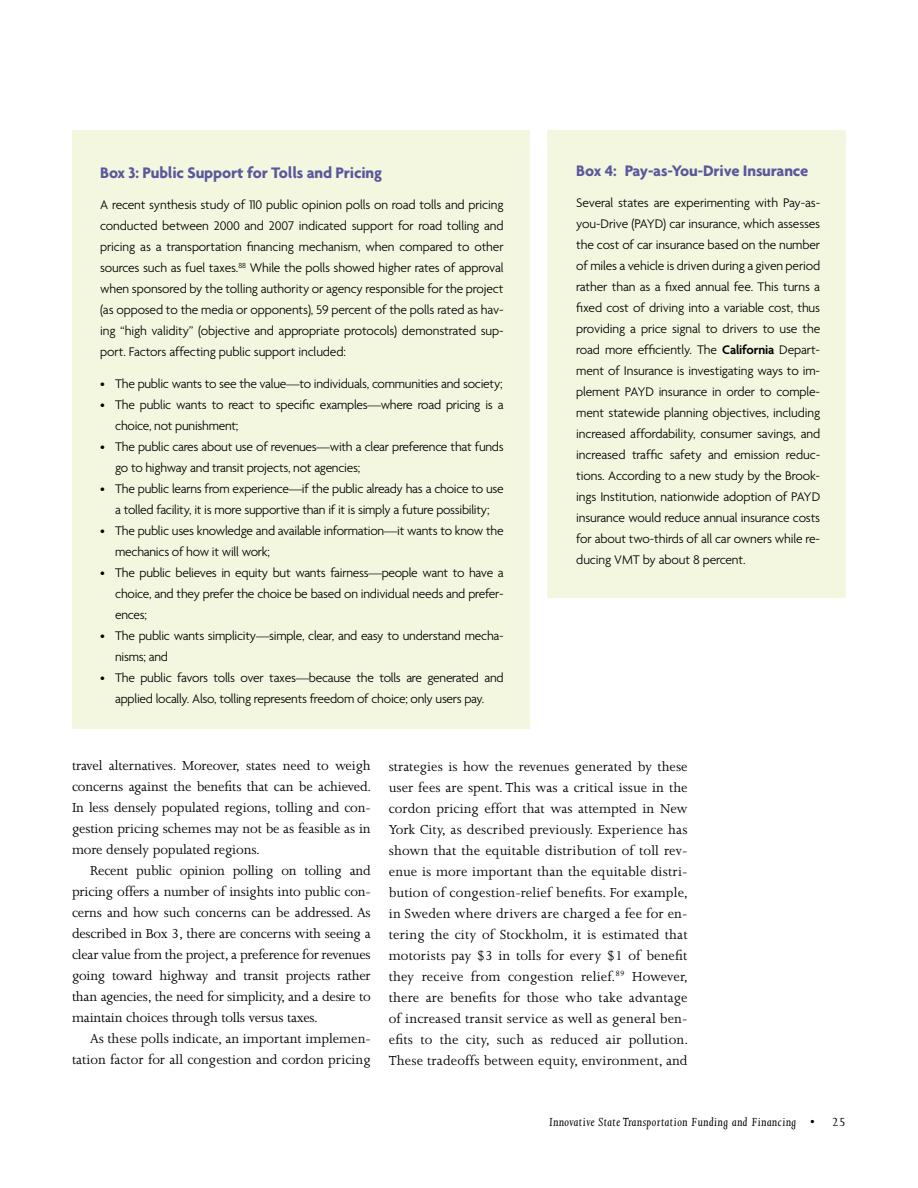
<style>
.page{position:relative;width:918px;height:1188px;background:#fff}
.page>*{position:absolute;margin:0;border:0;box-sizing:border-box;transform-origin:0 0}
.t1{font:700 16.5px "Agenda";letter-spacing:-.01em;color:#5b579c}
.t2{font:15px/21px "Joanna";color:#000;text-align:justify}
.t3{font:300 13.5px/21px "Agenda";letter-spacing:-.02em;color:#000}
.t4{font:italic 13.5px "Joanna";letter-spacing:.03em;color:#000}
.t5{font:13.5px "Joanna";color:#000}
.s1{font-weight:600}
.s2{font-style:normal}
</style>
<div class="page">
<div style="left:547px;top:130px;width:299px;height:468px;background:#f4f7df"></div>
<div style="left:72px;top:130px;width:457px;height:599px;background:#f4f7df"></div>
<p class="t1" style="left:100px;top:162px;width:283px">Box 3: Public Support for Tolls and Pricing</p>
<p class="t3" style="left:100px;top:194px;width:405px;text-align:justify">A recent synthesis study of 110 public opinion polls on road tolls and pricing conducted between 2000 and 2007 indicated support for road tolling and pricing as a transportation financing mechanism, when compared to other sources such as fuel taxes.<sup>88</sup> While the polls showed higher rates of approval when sponsored by the tolling authority or agency responsible for the project (as opposed to the media or opponents), 59 percent of the polls rated as hav&shy;ing “high validity” (objective and appropriate protocols) demonstrated sup&shy;port. Factors affecting public support included:</p>
<p class="t3" style="left:100px;top:372px;width:404px">• The public wants to see the value—to individuals, communities and society;</p>
<p class="t3" style="left:115px;top:394px;width:390px;text-indent:-15px">• The public wants to react to specific examples—where road pricing is a choice, not punishment;</p>
<p class="t3" style="left:115px;top:436px;width:390px;text-indent:-15px">• The public cares about use of revenues—with a clear preference that funds go to highway and transit projects, not agencies;</p>
<p class="t3" style="left:100px;top:478px;width:405px;text-align:center">• The public learns from experience—if the public already has a choice to use a tolled facility, it is more supportive than if it is simply a future possibility;</p>
<p class="t3" style="left:115px;top:520px;width:390px;text-indent:-15px">• The public uses knowledge and available information—it wants to know the mechanics of how it will work;</p>
<p class="t3" style="left:115px;top:562px;width:390px;text-align:justify;text-indent:-15px">• The public believes in equity but wants fairness—people want to have a choice, and they prefer the choice be based on individual needs and prefer&shy;ences;</p>
<p class="t3" style="left:115px;top:625px;width:390px;text-indent:-15px">• The public wants simplicity—simple, clear, and easy to understand mecha&shy;nisms; and</p>
<p class="t3" style="left:100px;top:667px;width:405px;text-align:center">• The public favors tolls over taxes—because the tolls are generated and applied locally. Also, tolling represents freedom of choice; only users pay.</p>
<p class="t1" style="left:576px;top:160px;width:233px">Box 4: Pay-as-You-Drive Insurance</p>
<p class="t3" style="left:576px;top:192px;width:245px;text-align:justify">Several states are experimenting with Pay-as&shy;you-Drive (PAYD) car insurance, which assesses the cost of car insurance based on the number of miles a vehicle is driven during a given period rather than as a fixed annual fee. This turns a fixed cost of driving into a variable cost, thus providing a price signal to drivers to use the road more efficiently. The <span class="s1">California</span> Depart&shy;ment of Insurance is investigating ways to im&shy;plement PAYD insurance in order to comple&shy;ment statewide planning objectives, including increased affordability, consumer savings, and increased traffic safety and emission reduc&shy;tions. According to a new study by the Brook&shy;ings Institution, nationwide adoption of PAYD insurance would reduce annual insurance costs for about two-thirds of all car owners while re&shy;ducing VMT by about 8 percent.</p>
<p class="t2" style="left:72px;top:756px;width:301px">travel alternatives. Moreover, states need to weigh concerns against the benefits that can be achieved.<br>In less densely populated regions, tolling and con&shy;gestion pricing schemes may not be as feasible as in more densely populated regions.</p>
<p class="t2" style="left:72px;top:861px;width:300px;text-indent:18px">Recent public opinion polling on tolling and pricing offers a number of insights into public con&shy;cerns and how such concerns can be addressed. As described in Box 3, there are concerns with seeing a clear value from the project, a preference for revenues going toward highway and transit projects rather than agencies, the need for simplicity, and a desire to maintain choices through tolls versus taxes.</p>
<p class="t2" style="left:72px;top:1029px;width:300px;text-align:right">As these polls indicate, an important implemen&shy;tation factor for all congestion and cordon pricing</p>
<p class="t2" style="left:389px;top:756px;width:301px">strategies is how the revenues generated by these user fees are spent. This was a critical issue in the cordon pricing effort that was attempted in New York City, as described previously. Experience has shown that the equitable distribution of toll rev&shy;enue is more important than the equitable distri&shy;bution of congestion-relief benefits. For example, in Sweden where drivers are charged a fee for en&shy;tering the city of Stockholm, it is estimated that motorists pay $3 in tolls for every $1 of benefit they receive from congestion relief.<sup>89</sup> However, there are benefits for those who take advantage of increased transit service as well as general ben&shy;efits to the city, such as reduced air pollution.<br>These tradeoffs between equity, environment, and</p>
<p class="t4" style="left:549px;top:1115px;width:267px">Innovative State Transportation Funding and Financing <span class="s2">•</span></p>
<p class="t5" style="left:832px;top:1115px;width:16px">25</p>
</div>
